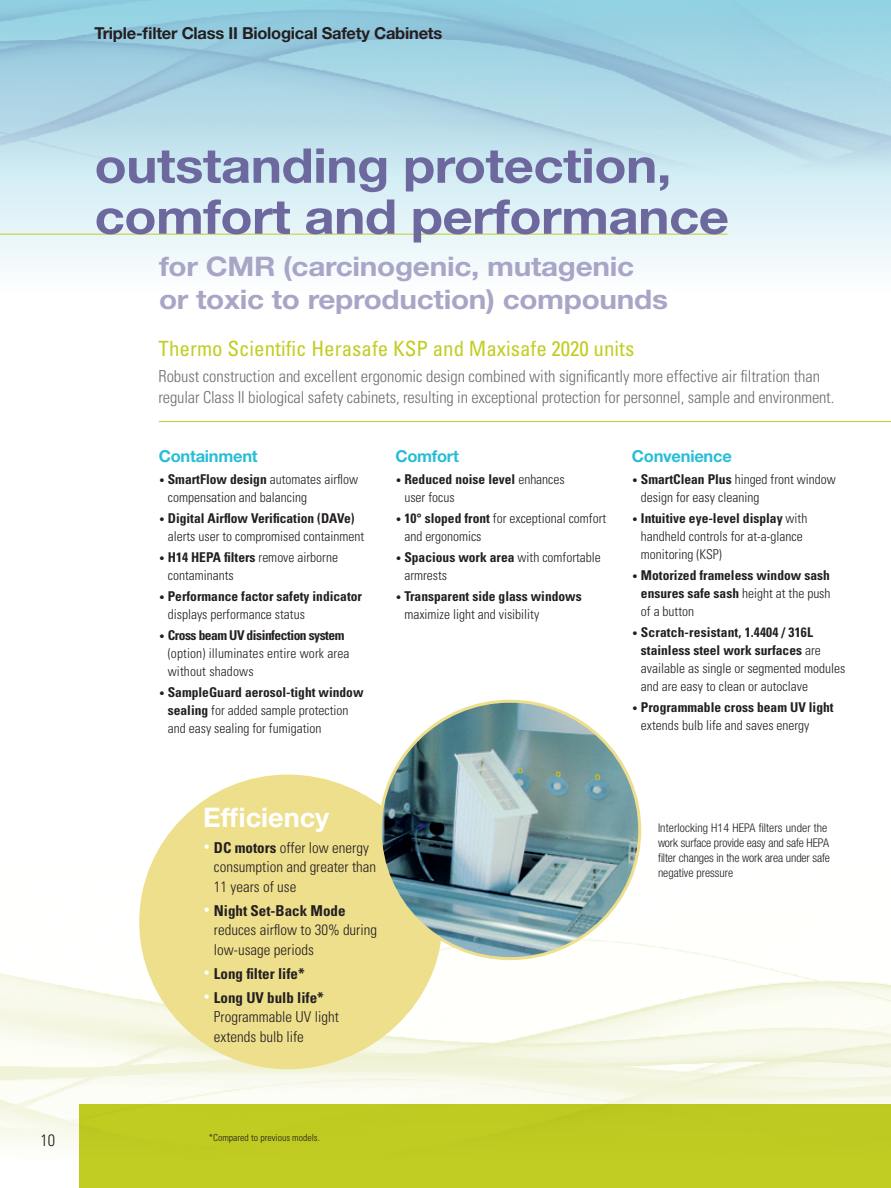
<style>
.page{position:relative;width:891px;height:1188px;background:#fff}
.page>*{position:absolute;margin:0;border:0;box-sizing:border-box;transform-origin:0 0}
.t1{font:700 48px/51px "Helvetica Neue LT Std";letter-spacing:-.01em;color:#6d689e;scale:1.1 1}
.t2{font:700 27px/33px "Helvetica Neue LT Std";letter-spacing:-.01em;color:#a8a5c7;scale:1.1 1}
.body_copy{font:700 27px "Helvetica Neue LT Std";color:#fff}
.T1{font:condensed 21px "Univers LT Std";color:#c2cd23}
.Grey_callout_text{font:300 condensed 16.5px/21px "Univers LT Std";letter-spacing:-.01em;color:#6d6f71}
.T3{font:700 16.5px "Helvetica Neue LT Std";letter-spacing:-.015em;color:#231f20}
.T3-2{font:700 16.5px "Helvetica Neue LT Std";letter-spacing:-.015em;color:#28bdd7}
.t3{font:300 condensed 16.5px "Univers LT Std";color:#231f20}
.Bullets{font:300 condensed 15px/19.5px "Univers LT Std";color:#231f20}
.Bullets-2{font:700 condensed 15px "Univers LT Std";color:#231f20}
.Body_Bullets{font:300 condensed 13.5px/18px "Univers LT Std";color:#231f20}
.Body_Bullets-2{font:700 condensed 13.5px/18px "Univers LT Std";color:#231f20}
.t4{font:300 condensed 12px/15px "Helvetica Neue LT Std";letter-spacing:-.01em;color:#231f20}
.Footnote{font:300 condensed 9.75px "Univers LT Std";color:#231f20}
.s1{font-size:10.5px}
.s2{font-weight:700}
.s3{font-weight:300;font-size:10.5px}
.s4{font-weight:300}
.s5{font-size:12px;color:#fff}
.s6{font-weight:300;font-size:12px;color:#fff}
</style>
<div class="page">
<div style="left:79px;top:1104px;width:812px;height:84px;background:#c2cd23"></div>
<svg style="left:0;top:176px;width:891px;height:92px;fill:#e3f4f8"></svg>
<div style="left:139px;top:775px;width:303px;height:294px;background:#eedf8c;border-radius:50%"></div>
<img style="left:380px;top:702px;width:260px;height:257px">
<hr style="left:0;top:234px;width:727px;height:1px;background:#c2cd23">
<hr style="left:159px;top:421px;width:732px;height:1px;background:#c2cd23">
<p class="T3" style="left:94px;top:23px;width:349px">Triple-filter Class II Biological Safety Cabinets</p>
<p class="t3" style="left:40px;top:1130px;width:16px">10</p>
<p class="t1" style="left:94px;top:139px;width:578px">outstanding protection, comfort and performance</p>
<p class="t2" style="left:159px;top:249px;width:464px">for CMR (carcinogenic, mutagenic or toxic to reproduction) compounds</p>
<p class="T1" style="left:159px;top:335px;width:477px">Thermo Scientific Herasafe KSP and Maxisafe 2020 units</p>
<p class="Grey_callout_text" style="left:159px;top:365px;width:677px">Robust construction and excellent ergonomic design combined with significantly more effective air filtration than regular Class II biological safety cabinets, resulting in exceptional protection for personnel, sample and environment.</p>
<p class="T3-2" style="left:159px;top:446px;width:100px">Containment</p>
<p class="Body_Bullets" style="left:168px;top:471px;width:192px;text-indent:-9px"><span class="s1">•</span> <span class="s2">SmartFlow design</span> automates airflow compensation and balancing</p>
<p class="Body_Bullets" style="left:168px;top:510px;width:198px;text-indent:-9px"><span class="s1">•</span> <span class="s2">Digital Airflow Verification (DAVe) </span>alerts user to compromised containment</p>
<p class="Body_Bullets" style="left:168px;top:549px;width:172px;text-indent:-9px"><span class="s1">•</span> <span class="s2">H14 HEPA filters</span> remove airborne contaminants</p>
<p class="Body_Bullets-2" style="left:168px;top:587px;width:196px;text-indent:-9px"><span class="s3">•</span> Performance factor safety indicator <span class="s4">displays performance status</span></p>
<p class="Body_Bullets" style="left:168px;top:627px;width:183px;text-indent:-9px"><span class="s1">•</span> <span class="s2">Cross beam UV disinfection system </span>(option) illuminates entire work area without shadows</p>
<p class="Body_Bullets" style="left:168px;top:684px;width:197px;text-indent:-9px"><span class="s1">•</span> <span class="s2">SampleGuard aerosol-tight window sealing</span> for added sample protection and easy sealing for fumigation</p>
<p class="T3-2" style="left:395px;top:446px;width:65px">Comfort</p>
<p class="Body_Bullets-2" style="left:404px;top:470px;width:162px;text-indent:-9px"><span class="s3">•</span> Reduced noise level <span class="s4">enhances user focus</span></p>
<p class="Body_Bullets" style="left:404px;top:510px;width:203px;text-indent:-9px"><span class="s1">•</span> <span class="s2">10° sloped front</span> for exceptional comfort and ergonomics</p>
<p class="Body_Bullets" style="left:404px;top:549px;width:198px;text-indent:-9px"><span class="s1">•</span> <span class="s2">Spacious work area</span> with comfortable armrests</p>
<p class="Body_Bullets-2" style="left:404px;top:587px;width:179px;text-indent:-9px"><span class="s3">•</span> Transparent side glass windows <span class="s4">maximize light and visibility</span></p>
<p class="T3-2" style="left:632px;top:446px;width:101px">Convenience</p>
<p class="Body_Bullets" style="left:641px;top:471px;width:196px;text-indent:-9px"><span class="s1">•</span> <span class="s2">SmartClean Plus</span> hinged front window design for easy cleaning</p>
<p class="Body_Bullets" style="left:641px;top:510px;width:168px;text-indent:-9px"><span class="s1">•</span> <span class="s2">Intuitive eye-level display</span> with handheld controls for at-a-glance monitoring (KSP)</p>
<p class="Body_Bullets-2" style="left:641px;top:566px;width:191px;text-align:justify;text-indent:-9px"><span class="s3">•</span> Motorized frameless window sash ensures safe sash <span class="s4">height at the push of a button</span></p>
<p class="Body_Bullets" style="left:641px;top:624px;width:206px;text-indent:-9px"><span class="s1">•</span> <span class="s2">Scratch-resistant, 1.4404 / 316L stainless steel work surfaces</span> are available as single or segmented modules and are easy to clean or autoclave</p>
<p class="Body_Bullets" style="left:641px;top:699px;width:194px;text-indent:-9px"><span class="s1">•</span> <span class="s2">Programmable cross beam UV light </span>extends bulb life and saves energy</p>
<p class="body_copy" style="left:203px;top:801px;width:127px">Efficiency</p>
<p class="Bullets" style="left:214px;top:838px;width:164px;text-indent:-11px"><span class="s5">•</span> <span class="s2">DC motors</span> offer low energy consumption and greater than<br>11 years of use</p>
<p class="Bullets" style="left:214px;top:901px;width:165px;text-indent:-11px"><span class="s5">•</span> <span class="s2">Night Set-Back Mode </span>reduces airflow to 30% during low-usage periods</p>
<p class="Bullets-2" style="left:203px;top:964px;width:103px"><span class="s6">•</span> Long filter life*</p>
<p class="Bullets" style="left:214px;top:988px;width:126px;text-indent:-11px"><span class="s5">•</span> <span class="s2">Long UV bulb life*<br></span>Programmable UV light extends bulb life</p>
<p class="t4" style="left:658px;top:820px;width:173px">Interlocking H14 HEPA filters under the work surface provide easy and safe HEPA filter changes in the work area under safe negative pressure</p>
<p class="Footnote" style="left:209px;top:1132px;width:112px">*Compared to previous models.</p>
</div>
